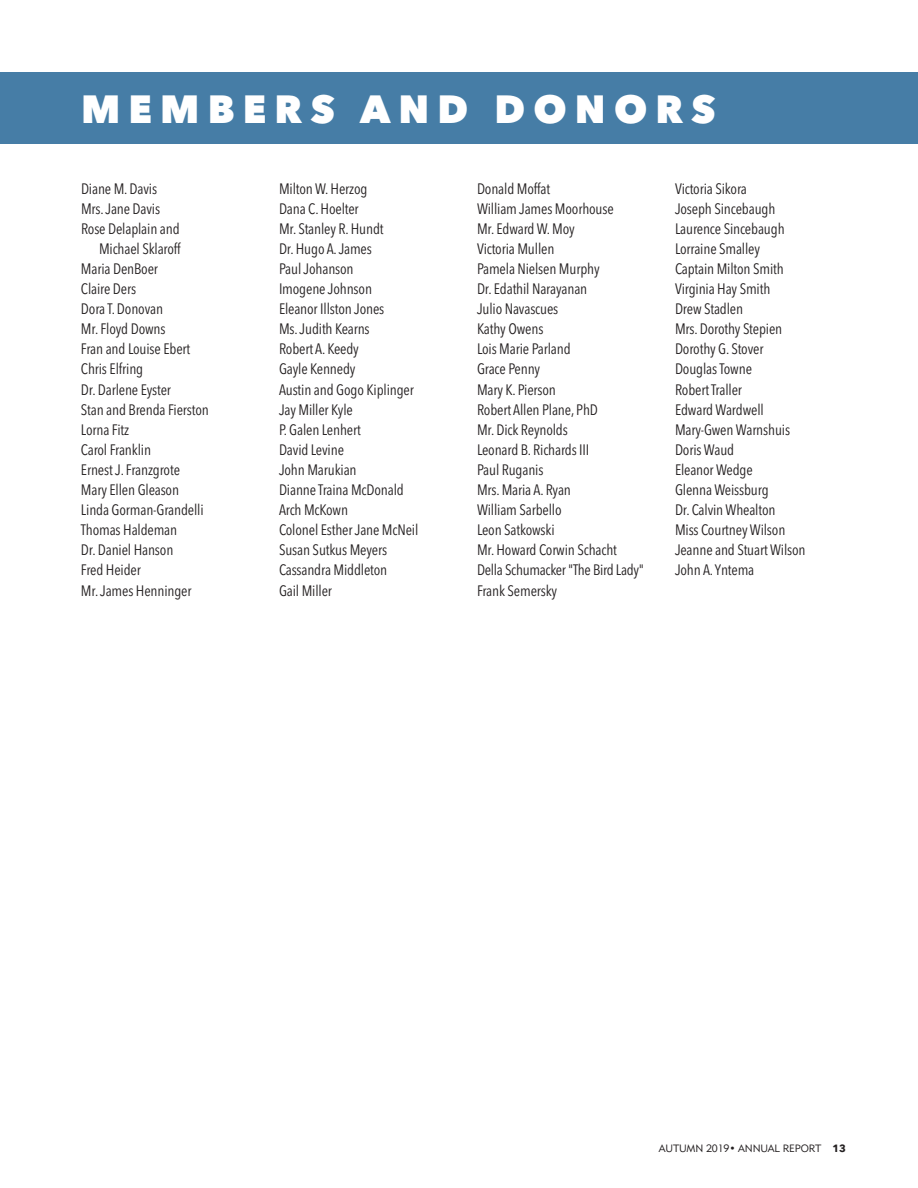
<style>
.page{position:relative;width:918px;height:1188px;background:#fff}
.page>*{position:absolute;margin:0;border:0;box-sizing:border-box;transform-origin:0 0}
.t1{font:800 39px "Avenir Next LT Pro";letter-spacing:.21em;color:#fff}
.t2{font:condensed 15px/20.1px "Avenir Next LT Pro";letter-spacing:-.01em;color:#231f20}
.t3{font:10.5px "Geometric 415 BT Lite A";letter-spacing:-.015em;color:#231f20}
.s1{font-family:"Avenir Next LT Pro";font-weight:700}
</style>
<div class="page">
<div style="left:0;top:72px;width:918px;height:72px;background:#467da6"></div>
<h1 class="t1" style="left:81px;top:85px;width:636px">MEMBERS AND DONORS</h1>
<p class="t2" style="left:81px;top:178px;width:78px">Diane M. Davis</p>
<p class="t2" style="left:81px;top:198px;width:81px">Mrs. Jane Davis</p>
<p class="t2" style="left:81px;top:218px;width:100px">Rose Delaplain and</p>
<p class="t2" style="left:99px;top:238px;width:83px">Michael Sklaroff</p>
<p class="t2" style="left:81px;top:259px;width:79px">Maria DenBoer</p>
<p class="t2" style="left:81px;top:279px;width:57px">Claire Ders</p>
<p class="t2" style="left:81px;top:299px;width:84px">Dora T. Donovan</p>
<p class="t2" style="left:81px;top:319px;width:86px">Mr. Floyd Downs</p>
<p class="t2" style="left:81px;top:339px;width:111px">Fran and Louise Ebert</p>
<p class="t2" style="left:81px;top:359px;width:64px">Chris Elfring</p>
<p class="t2" style="left:81px;top:379px;width:92px">Dr. Darlene Eyster</p>
<p class="t2" style="left:81px;top:399px;width:129px">Stan and Brenda Fierston</p>
<p class="t2" style="left:81px;top:419px;width:50px">Lorna Fitz</p>
<p class="t2" style="left:81px;top:439px;width:72px">Carol Franklin</p>
<p class="t2" style="left:81px;top:460px;width:101px">Ernest J. Franzgrote</p>
<p class="t2" style="left:81px;top:480px;width:100px">Mary Ellen Gleason</p>
<p class="t2" style="left:81px;top:500px;width:124px">Linda Gorman-Grandelli</p>
<p class="t2" style="left:81px;top:520px;width:98px">Thomas Haldeman</p>
<p class="t2" style="left:81px;top:540px;width:94px">Dr. Daniel Hanson</p>
<p class="t2" style="left:81px;top:560px;width:61px">Fred Heider</p>
<p class="t2" style="left:81px;top:580px;width:112px">Mr. James Henninger</p>
<p class="t2" style="left:279px;top:178px;width:141px">Milton W. Herzog<br>Dana C. Hoelter<br>Mr. Stanley R. Hundt<br>Dr. Hugo A. James<br>Paul Johanson<br>Imogene Johnson<br>Eleanor Illston Jones<br>Ms. Judith Kearns<br>Robert A. Keedy<br>Gayle Kennedy<br>Austin and Gogo Kiplinger<br>Jay Miller Kyle<br>P. Galen Lenhert<br>David Levine<br>John Marukian<br>Dianne Traina McDonald<br>Arch McKown<br>Colonel Esther Jane McNeil<br>Susan Sutkus Meyers<br>Cassandra Middleton<br>Gail Miller</p>
<p class="t2" style="left:477px;top:178px;width:168px">Donald Moffat<br>William James Moorhouse<br>Mr. Edward W. Moy<br>Victoria Mullen<br>Pamela Nielsen Murphy<br>Dr. Edathil Narayanan<br>Julio Navascues<br>Kathy Owens<br>Lois Marie Parland<br>Grace Penny<br>Mary K. Pierson<br>Robert Allen Plane, PhD<br>Mr. Dick Reynolds<br>Leonard B. Richards III<br>Paul Ruganis<br>Mrs. Maria A. Ryan<br>William Sarbello<br>Leon Satkowski<br>Mr. Howard Corwin Schacht<br>Della Schumacker "The Bird Lady"<br>Frank Semersky</p>
<p class="t2" style="left:675px;top:178px;width:132px">Victoria Sikora<br>Joseph Sincebaugh<br>Laurence Sincebaugh<br>Lorraine Smalley<br>Captain Milton Smith<br>Virginia Hay Smith<br>Drew Stadlen<br>Mrs. Dorothy Stepien<br>Dorothy G. Stover<br>Douglas Towne<br>Robert Traller<br>Edward Wardwell<br>Mary-Gwen Warnshuis<br>Doris Waud<br>Eleanor Wedge<br>Glenna Weissburg<br>Dr. Calvin Whealton<br>Miss Courtney Wilson<br>Jeanne and Stuart Wilson<br>John A. Yntema</p>
<p class="t3" style="left:659px;top:1142px;width:189px">AUTUMN 2019• ANNUAL REPORT <span class="s1">13</span></p>
</div>
